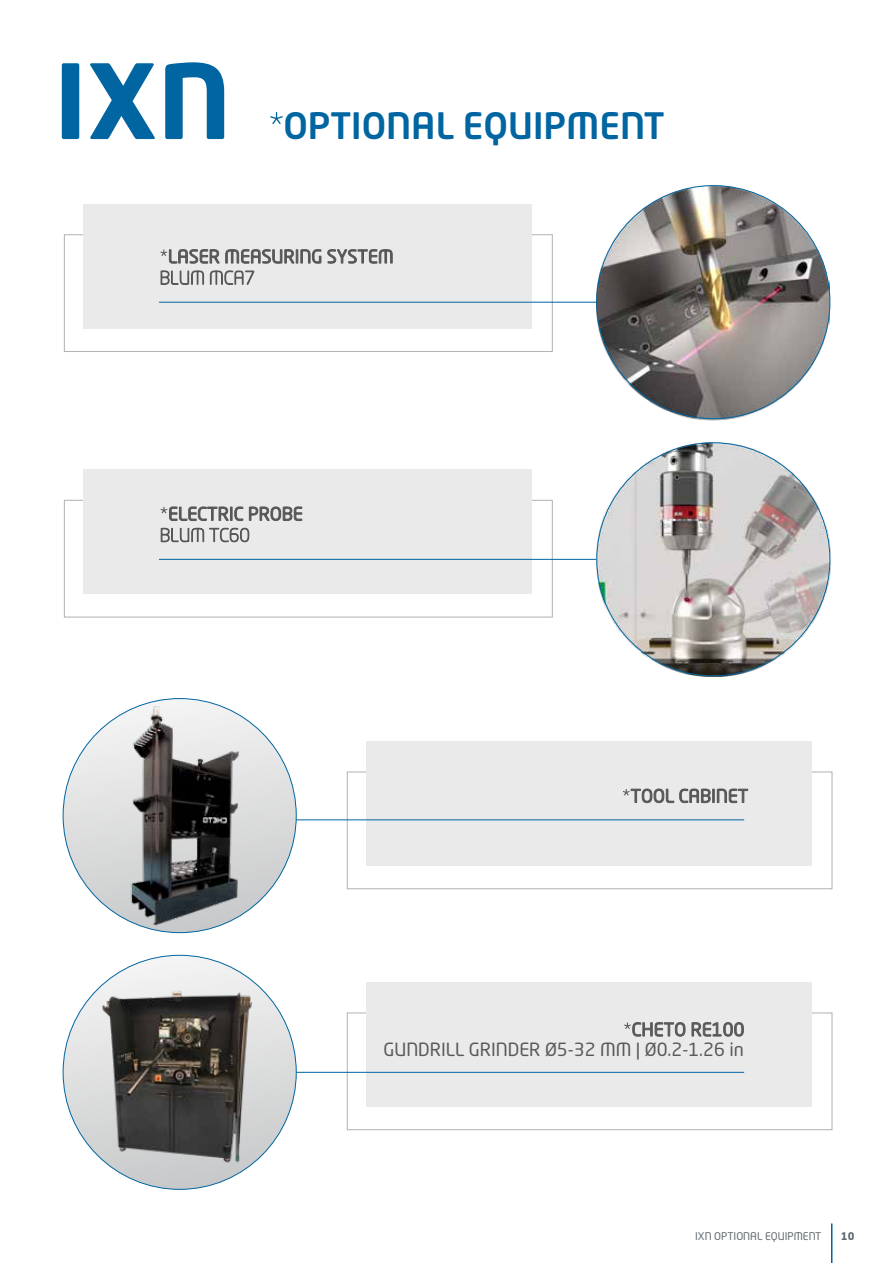
<style>
.page{position:relative;width:893px;height:1263px;background:#fff}
.page>*{position:absolute;margin:0;border:0;box-sizing:border-box;transform-origin:0 0}
.t1{font:700 102px "Neo Tech Std";color:#0065a1}
.t2{font:500 36px "Neo Tech Std";color:#0065a1}
.t3{font:18px "Neo Tech Std";color:#58595b}
.t4{font:10.5px "Neo Tech Std";color:#606a70}
.t5{font:700 10.5px "Neo Tech Std";color:#606a70}
</style>
<div class="page">
<div style="left:64px;top:500px;width:489px;height:117px;border:1px solid #afb1b2"></div>
<div style="left:347px;top:772px;width:485px;height:117px;border:1px solid #afb1b2"></div>
<div style="left:347px;top:1012px;width:485px;height:118px;border:1px solid #afb1b2"></div>
<div style="left:64px;top:234px;width:489px;height:118px;border:1px solid #afb1b2"></div>
<div style="left:84px;top:469px;width:448px;height:125px;background:#eaeaea"></div>
<hr style="left:159px;top:559px;width:439px;height:1px;background:#0065a1">
<div style="left:84px;top:204px;width:448px;height:125px;background:#eaeaea"></div>
<div style="left:367px;top:741px;width:445px;height:125px;background:#eaeaea"></div>
<div style="left:367px;top:982px;width:445px;height:125px;background:#eaeaea"></div>
<hr style="left:296px;top:819px;width:448px;height:1px;background:#0065a1">
<hr style="left:159px;top:302px;width:448px;height:1px;background:#0065a1">
<hr style="left:831px;top:1223px;width:1px;height:40px;background:#0065a1">
<svg style="left:270px;top:112px;width:13px;height:12px"></svg>
<hr style="left:296px;top:1072px;width:448px;height:1px;background:#0065a1">
<svg style="left:624px;top:1022px;width:61px;height:15px"></svg>
<svg style="left:691px;top:1022px;width:53px;height:15px"></svg>
<svg style="left:327px;top:249px;width:66px;height:15px"></svg>
<svg style="left:160px;top:249px;width:161px;height:36px"></svg>
<svg style="left:161px;top:506px;width:82px;height:15px"></svg>
<svg style="left:249px;top:506px;width:53px;height:15px"></svg>
<svg style="left:161px;top:528px;width:88px;height:14px"></svg>
<svg style="left:623px;top:788px;width:125px;height:15px"></svg>
<img style="left:597px;top:185px;width:233px;height:236px">
<img style="left:569px;top:442px;width:262px;height:235px">
<img style="left:62px;top:698px;width:242px;height:236px">
<img style="left:70px;top:962px;width:222px;height:222px">
<h1 class="t1" style="left:55px;top:36px;width:178px">IXN</h1>
<h2 class="t2" style="left:283px;top:103px;width:383px">OPTIONAL EQUIPMENT</h2>
<p class="t3" style="left:383px;top:1038px;width:362px">GUNDRILL GRINDER Ø5-32 MM | Ø0.2-1.26 in</p>
<p class="t4" style="left:695px;top:1230px;width:128px">IXN OPTIONAL EQUIPMENT</p>
<p class="t5" style="left:841px;top:1229px;width:15px">10</p>
</div>
